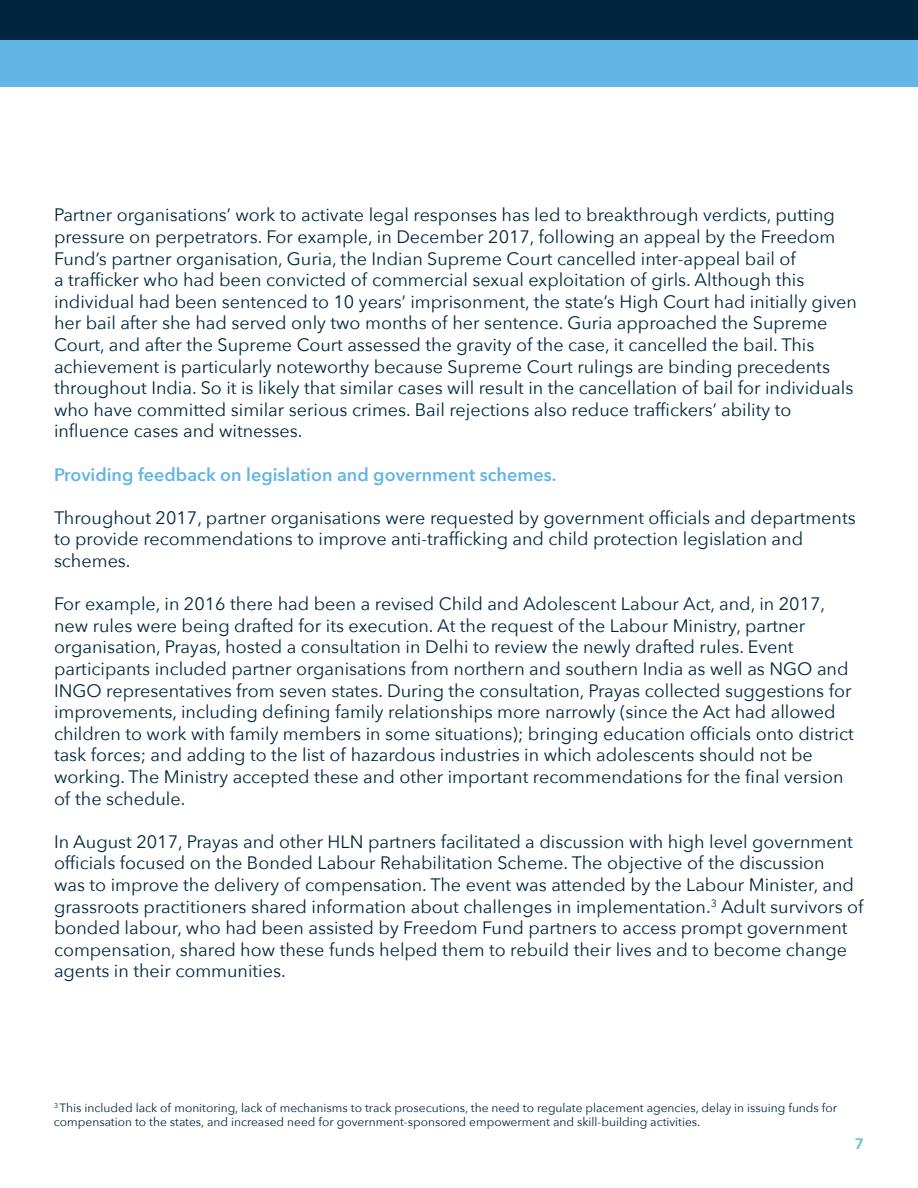
<style>
.page{position:relative;width:918px;height:1188px;background:#fff}
.page>*{position:absolute;margin:0;border:0;box-sizing:border-box;transform-origin:0 0}
.t1{font:18px/21.6px "Avenir Next";color:#00263e}
.t2{font:600 18px "Avenir Next";color:#62b5e5}
.t3{font:600 15px "Avenir Next";color:#62b5e5}
.t4{font:12px/14.4px "Avenir Next";color:#00263e}
</style>
<div class="page">
<div style="left:0;top:0;width:918px;height:40px;background:#00263e"></div>
<div style="left:0;top:40px;width:918px;height:46px;background:#62b5e5"></div>
<p class="t1" style="left:54px;top:204px;width:805px">Partner organisations’ work to activate legal responses has led to breakthrough verdicts, putting pressure on perpetrators. For example, in December 2017, following an appeal by the Freedom Fund’s partner organisation, Guria, the Indian Supreme Court cancelled inter-appeal bail of<br>a trafficker who had been convicted of commercial sexual exploitation of girls. Although this individual had been sentenced to 10 years’ imprisonment, the state’s High Court had initially given her bail after she had served only two months of her sentence. Guria approached the Supreme Court, and after the Supreme Court assessed the gravity of the case, it cancelled the bail. This achievement is particularly noteworthy because Supreme Court rulings are binding precedents throughout India. So it is likely that similar cases will result in the cancellation of bail for individuals who have committed similar serious crimes. Bail rejections also reduce traffickers’ ability to influence cases and witnesses.</p>
<p class="t2" style="left:54px;top:459px;width:504px">Providing feedback on legislation and government schemes.</p>
<p class="t1" style="left:54px;top:506px;width:803px">Throughout 2017, partner organisations were requested by government officials and departments to provide recommendations to improve anti-trafficking and child protection legislation and schemes.</p>
<p class="t1" style="left:54px;top:592px;width:801px">For example, in 2016 there had been a revised Child and Adolescent Labour Act, and, in 2017, new rules were being drafted for its execution. At the request of the Labour Ministry, partner organisation, Prayas, hosted a consultation in Delhi to review the newly drafted rules. Event participants included partner organisations from northern and southern India as well as NGO and INGO representatives from seven states. During the consultation, Prayas collected suggestions for improvements, including defining family relationships more narrowly (since the Act had allowed children to work with family members in some situations); bringing education officials onto district task forces; and adding to the list of hazardous industries in which adolescents should not be working. The Ministry accepted these and other important recommendations for the final version of the schedule.</p>
<p class="t1" style="left:54px;top:830px;width:811px">In August 2017, Prayas and other HLN partners facilitated a discussion with high level government officials focused on the Bonded Labour Rehabilitation Scheme. The objective of the discussion<br>was to improve the delivery of compensation. The event was attended by the Labour Minister, and grassroots practitioners shared information about challenges in implementation.<sup>3</sup> Adult survivors of bonded labour, who had been assisted by Freedom Fund partners to access prompt government compensation, shared how these funds helped them to rebuild their lives and to become change agents in their communities.</p>
<p class="t4" style="left:54px;top:1100px;width:785px"><sup>3</sup> This included lack of monitoring, lack of mechanisms to track prosecutions, the need to regulate placement agencies, delay in issuing funds for compensation to the states, and increased need for government-sponsored empowerment and skill-building activities.</p>
<p class="t3" style="left:855px;top:1131px;width:11px">7</p>
</div>
